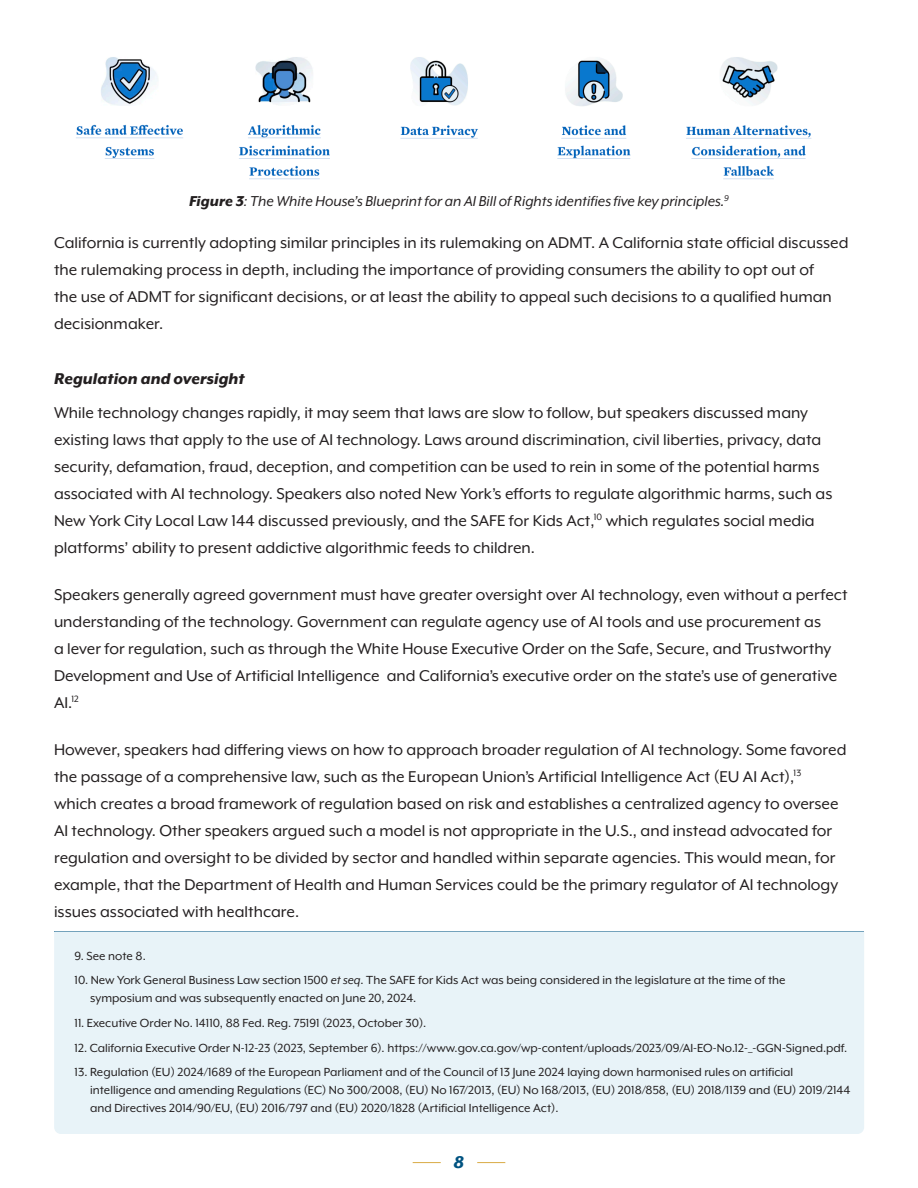
<style>
.page{position:relative;width:918px;height:1188px;background:#fff}
.page>*{position:absolute;margin:0;border:0;box-sizing:border-box;transform-origin:0 0}
.t1{font:italic 800 19.5px "Mr Eaves XL Mod OT";color:#015381}
.t2{font:18px/27px "Mr Eaves XL Mod OT";color:#231f20}
.t3{font:italic 800 18px "Mr Eaves XL Mod OT";color:#231f20}
.t4{font:italic 16.5px "Mr Eaves XL Mod OT";color:#231f20}
.t5{font:13.5px/18px "Mr Eaves XL Mod OT";color:#231f20}
.s1{font-weight:800}
.s2{font-style:italic}
</style>
<div class="page">
<svg style="left:477px;top:1162px;width:28px;height:1px"></svg>
<svg style="left:413px;top:1162px;width:28px;height:1px"></svg>
<hr style="left:54px;top:931px;width:810px;height:1px;background:#015381">
<img style="left:76px;top:57px;width:736px;height:123px">
<div style="left:54px;top:932px;width:810px;height:202px;background:#e8f3f8"></div>
<p class="t4" style="left:189px;top:192px;width:541px"><span class="s1">Figure 3</span>: The White House’s Blueprint for an AI Bill of Rights identifes fve key principles.<sup>9</sup></p>
<p class="t2" style="left:54px;top:229px;width:796px">California is currently adopting similar principles in its rulemaking on ADMT. A California state offcial discussed the rulemaking process in depth, including the importance of providing consumers the ability to opt out of<br>the use of ADMT for signifcant decisions, or at least the ability to appeal such decisions to a qualifed human decisionmaker.</p>
<p class="t3" style="left:54px;top:370px;width:192px">Regulation and oversight</p>
<p class="t2" style="left:54px;top:399px;width:780px">While technology changes rapidly, it may seem that laws are slow to follow, but speakers discussed many existing laws that apply to the use of AI technology. Laws around discrimination, civil liberties, privacy, data security, defamation, fraud, deception, and competition can be used to rein in some of the potential harms associated with AI technology. Speakers also noted New York’s efforts to regulate algorithmic harms, such as New York City Local Law 144 discussed previously, and the SAFE for Kids Act,<sup>10</sup> which regulates social media platforms’ ability to present addictive algorithmic feeds to children.</p>
<p class="t2" style="left:54px;top:581px;width:795px">Speakers generally agreed government must have greater oversight over AI technology, even without a perfect understanding of the technology. Government can regulate agency use of AI tools and use procurement as<br>a lever for regulation, such as through the White House Executive Order on the Safe, Secure, and Trustworthy Development and Use of Artifcial Intelligence and California’s executive order on the state’s use of generative AI.<sup>12</sup></p>
<p class="t2" style="left:54px;top:736px;width:794px">However, speakers had differing views on how to approach broader regulation of AI technology. Some favored the passage of a comprehensive law, such as the European Union’s Artifcial Intelligence Act (EU AI Act),<sup>13 </sup>which creates a broad framework of regulation based on risk and establishes a centralized agency to oversee AI technology. Other speakers argued such a model is not appropriate in the U.S., and instead advocated for regulation and oversight to be divided by sector and handled within separate agencies. This would mean, for example, that the Department of Health and Human Services could be the primary regulator of AI technology issues associated with healthcare.</p>
<p class="t5" style="left:75px;top:946px;width:73px">9. See note 8.</p>
<p class="t5" style="left:90px;top:971px;width:697px;text-indent:-16px">10. New York General Business Law section 1500 <span class="s2">et seq</span>. The SAFE for Kids Act was being considered in the legislature at the time of the symposium and was subsequently enacted on June 20, 2024.</p>
<p class="t5" style="left:75px;top:1014px;width:353px">11. Executive Order No. 14110, 88 Fed. Reg. 75191 (2023, October 30).</p>
<p class="t5" style="left:75px;top:1039px;width:774px">12. California Executive Order N-12-23 (2023, September 6). https://www.gov.ca.gov/wp-content/uploads/2023/09/AI-EO-No.12-_-GGN-Signed.pdf.</p>
<p class="t5" style="left:90px;top:1063px;width:762px;text-indent:-16px">13. Regulation (EU) 2024/1689 of the European Parliament and of the Council of 13 June 2024 laying down harmonised rules on artifcial intelligence and amending Regulations (EC) No 300/2008, (EU) No 167/2013, (EU) No 168/2013, (EU) 2018/858, (EU) 2018/1139 and (EU) 2019/2144 and Directives 2014/90/EU, (EU) 2016/797 and (EU) 2020/1828 (Artifcial Intelligence Act).</p>
<p class="t1" style="left:454px;top:1152px;width:12px">8</p>
</div>
